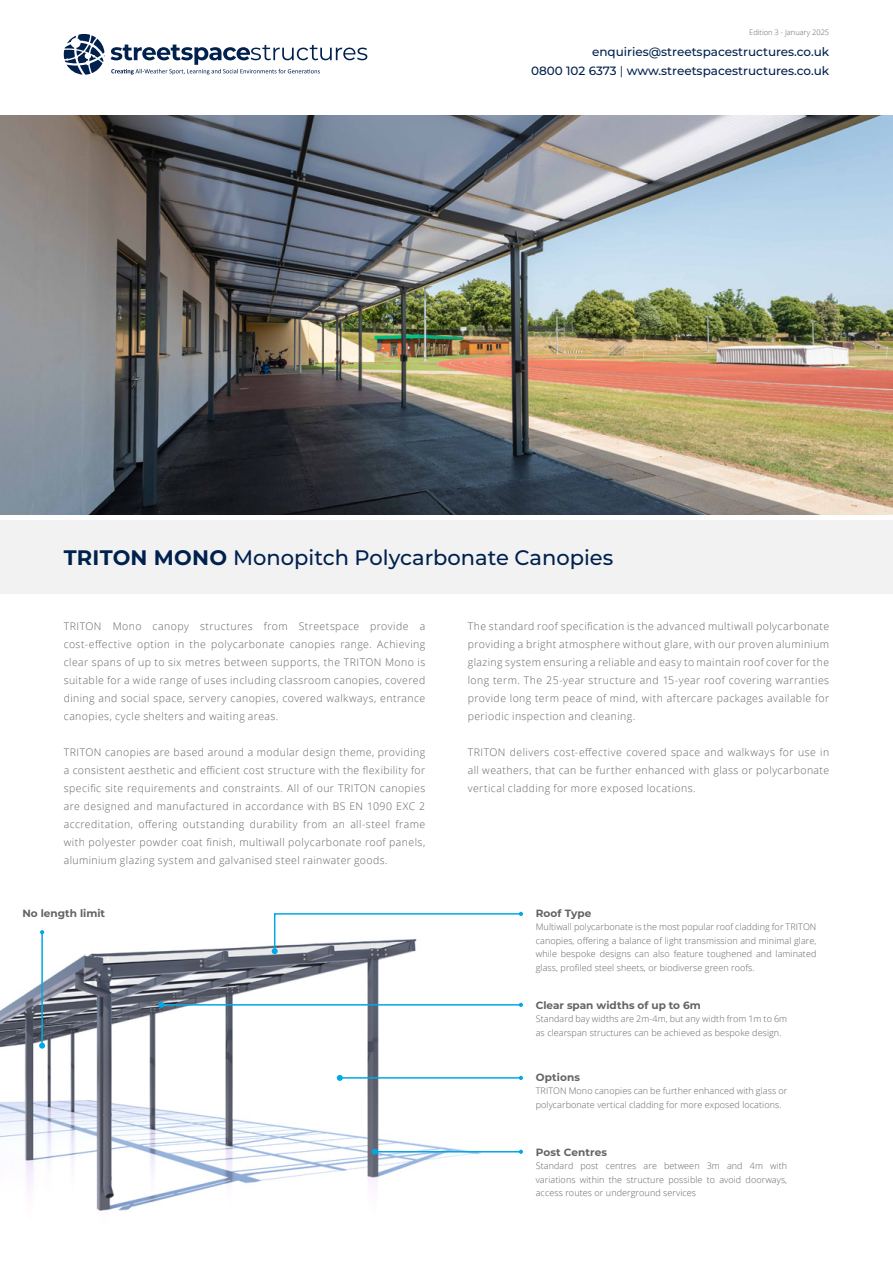
<style>
.page{position:relative;width:893px;height:1263px;background:#fff}
.page>*{position:absolute;margin:0;border:0;box-sizing:border-box;transform-origin:0 0}
.t1{font:500 21px "Montserrat";color:#00204e}
.t2{font:500 12px/18.6px "Montserrat";color:#00204e;text-align:right}
.t3{font:300 10.5px/18px "Open Sans";letter-spacing:.04em;color:#646363;text-align:justify}
.t4{font:700 10.5px "Montserrat";color:#646363}
.t5{font:300 9px/13.5px "Open Sans";letter-spacing:.01em;color:#646363}
.t6{font:300 7.5px "Open Sans";color:#646363}
.s1{font-weight:400}
.s2{font-weight:700}
</style>
<div class="page">
<img style="left:0;top:115px;width:893px;height:399px">
<div style="left:0;top:520px;width:893px;height:74px;background:#f2f2f2"></div>
<img style="left:0;top:931px;width:522px;height:280px">
<hr style="left:161px;top:1004px;width:360px;height:1px;background:#00a8e7">
<svg style="left:519px;top:1003px;width:4px;height:4px"></svg>
<svg style="left:158px;top:1002px;width:6px;height:6px"></svg>
<hr style="left:375px;top:1151px;width:146px;height:1px;background:#00a8e7">
<svg style="left:519px;top:1150px;width:4px;height:4px"></svg>
<svg style="left:372px;top:1149px;width:6px;height:6px"></svg>
<hr style="left:340px;top:1077px;width:181px;height:2px;background:#00a8e7">
<svg style="left:519px;top:1076px;width:4px;height:4px"></svg>
<svg style="left:337px;top:1075px;width:6px;height:6px"></svg>
<svg style="left:272px;top:912px;width:251px;height:42px"></svg>
<hr style="left:41px;top:932px;width:2px;height:114px;background:#00a8e7">
<svg style="left:40px;top:930px;width:4px;height:4px"></svg>
<svg style="left:39px;top:1043px;width:6px;height:6px"></svg>
<svg style="left:64px;top:34px;width:41px;height:41px"></svg>
<svg style="left:111px;top:45px;width:256px;height:30px"></svg>
<p class="t6" style="left:749px;top:27px;width:81px">Edition 3 - January 2025</p>
<p class="t2" style="left:531px;top:42px;width:300px">enquiries@streetspacestructures.co.uk<br>0800 102 6373 <span class="s1">|</span> www.streetspacestructures.co.uk</p>
<h1 class="t1" style="left:64px;top:543px;width:551px"><span class="s2">TRITON MONO</span> Monopitch Polycarbonate Canopies</h1>
<p class="t3" style="left:64px;top:617px;width:363px">TRITON Mono canopy structures from Streetspace provide a cost-effective option in the polycarbonate canopies range. Achieving clear spans of up to six metres between supports, the TRITON Mono is suitable for a wide range of uses including classroom canopies, covered dining and social space, servery canopies, covered walkways, entrance canopies, cycle shelters and waiting areas.</p>
<p class="t3" style="left:64px;top:743px;width:363px">TRITON canopies are based around a modular design theme, providing a consistent aesthetic and efficient cost structure with the flexibility for specific site requirements and constraints. All of our TRITON canopies are designed and manufactured in accordance with BS EN 1090 EXC 2 accreditation, offering outstanding durability from an all-steel frame with polyester powder coat finish, multiwall polycarbonate roof panels, aluminium glazing system and galvanised steel rainwater goods.</p>
<p class="t4" style="left:22px;top:905px;width:84px">No length limit</p>
<p class="t3" style="left:468px;top:617px;width:363px">The standard roof specification is the advanced multiwall polycarbonate providing a bright atmosphere without glare, with our proven aluminium glazing system ensuring a reliable and easy to maintain roof cover for the long term. The 25-year structure and 15-year roof covering warranties provide long term peace of mind, with aftercare packages available for periodic inspection and cleaning.</p>
<p class="t3" style="left:468px;top:743px;width:363px">TRITON delivers cost-effective covered space and walkways for use in all weathers, that can be further enhanced with glass or polycarbonate vertical cladding for more exposed locations.</p>
<p class="t4" style="left:536px;top:905px;width:57px">Roof Type</p>
<p class="t5" style="left:536px;top:920px;width:282px;text-align:justify">Multiwall polycarbonate is the most popular roof cladding for TRITON canopies, offering a balance of light transmission and minimal glare, while bespoke designs can also feature toughened and laminated glass, profiled steel sheets, or biodiverse green roofs.</p>
<p class="t4" style="left:536px;top:997px;width:167px">Clear span widths of up to 6m</p>
<p class="t5" style="left:536px;top:1012px;width:253px">Standard bay widths are 2m-4m, but any width from 1m to 6m as clearspan structures can be achieved as bespoke design.</p>
<p class="t4" style="left:536px;top:1069px;width:46px">Options</p>
<p class="t5" style="left:536px;top:1084px;width:253px">TRITON Mono canopies can be further enhanced with glass or polycarbonate vertical cladding for more exposed locations.</p>
<p class="t4" style="left:536px;top:1144px;width:73px">Post Centres</p>
<p class="t5" style="left:536px;top:1159px;width:253px;text-align:justify">Standard post centres are between 3m and 4m with variations within the structure possible to avoid doorways, access routes or underground services</p>
</div>
